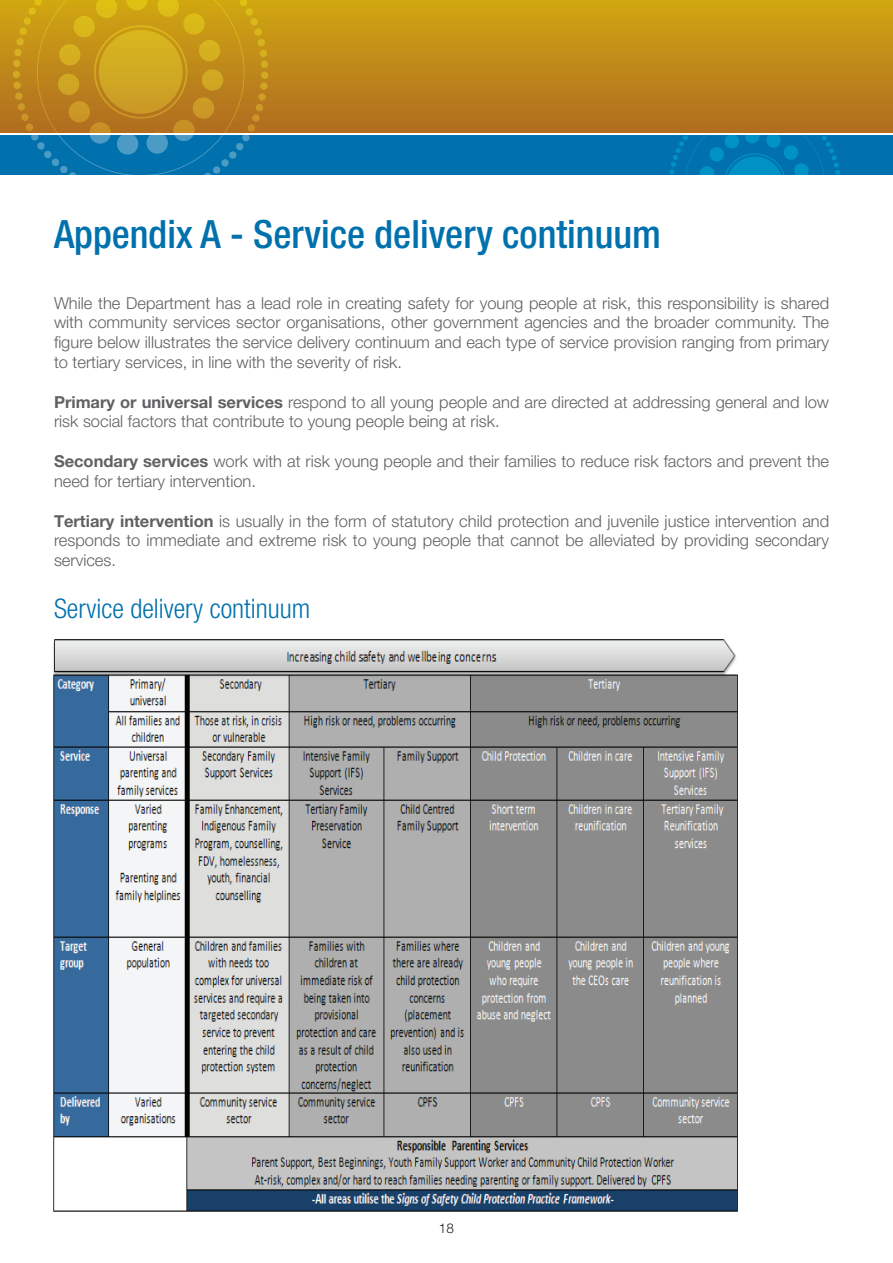
<style>
.page{position:relative;width:893px;height:1263px;background:#fff}
.page>*{position:absolute;margin:0;border:0;box-sizing:border-box;transform-origin:0 0}
.t1{font:500 condensed 39px "Helvetica Neue LT Pro";color:#0071ad}
.t2{font:300 condensed 27px "Helvetica Neue LT Pro";color:#0071ad}
.t3{font:300 16.5px/19.8px "Helvetica Neue LT Pro";color:#616164;text-align:justify}
.t4{font:300 13.5px "Helvetica Neue LT Pro";color:#231f20}
.s1{font-weight:700}
</style>
<div class="page">
<div style="left:0;top:0;width:893px;height:133px;background:linear-gradient(to bottom,#d1a712,#af6c21)"></div>
<div style="left:259px;top:49px;width:8px;height:8px;background:#d4af20;border-radius:50%"></div>
<div style="left:261px;top:60px;width:7px;height:8px;background:#d2ac21;border-radius:50%"></div>
<div style="left:261px;top:71px;width:7px;height:8px;background:#d0a923;border-radius:50%"></div>
<svg style="left:260px;top:82px;width:8px;height:8px"></svg>
<div style="left:258px;top:93px;width:8px;height:8px;background:#c59222;border-radius:3px"></div>
<div style="left:15px;top:92px;width:8px;height:8px;background:#c69422;border-radius:3px"></div>
<svg style="left:13px;top:81px;width:8px;height:8px"></svg>
<div style="left:13px;top:71px;width:7px;height:7px;background:#d1a923;border-radius:50%"></div>
<div style="left:13px;top:60px;width:8px;height:7px;background:#d2ac21;border-radius:50%"></div>
<div style="left:14px;top:49px;width:8px;height:7px;background:#d4af20;border-radius:50%"></div>
<svg style="left:16px;top:0;width:249px;height:133px;background:#c6941b"></svg>
<div style="left:0;top:135px;width:893px;height:40px;background:#0071ad"></div>
<svg style="left:669px;top:135px;width:171px;height:40px"></svg>
<img style="left:53px;top:639px;width:685px;height:573px">
<h1 class="t1" style="left:54px;top:211px;width:609px">Appendix A - Service delivery continuum</h1>
<p class="t3" style="left:54px;top:293px;width:777px">While the Department has a lead role in creating safety for young people at risk, this responsibility is shared with community services sector organisations, other government agencies and the broader community. The figure below illustrates the service delivery continuum and each type of service provision ranging from primary to tertiary services, in line with the severity of risk.</p>
<p class="t3" style="left:54px;top:392px;width:777px"><span class="s1">Primary or universal services</span> respond to all young people and are directed at addressing general and low risk social factors that contribute to young people being at risk.</p>
<p class="t3" style="left:54px;top:451px;width:777px"><span class="s1">Secondary services</span> work with at risk young people and their families to reduce risk factors and prevent the need for tertiary intervention.</p>
<p class="t3" style="left:54px;top:510px;width:777px"><span class="s1">Tertiary intervention</span> is usually in the form of statutory child protection and juvenile justice intervention and responds to immediate and extreme risk to young people that cannot be alleviated by providing secondary services.</p>
<h2 class="t2" style="left:54px;top:593px;width:258px">Service delivery continuum</h2>
<p class="t4" style="left:439px;top:1220px;width:17px">18</p>
</div>
